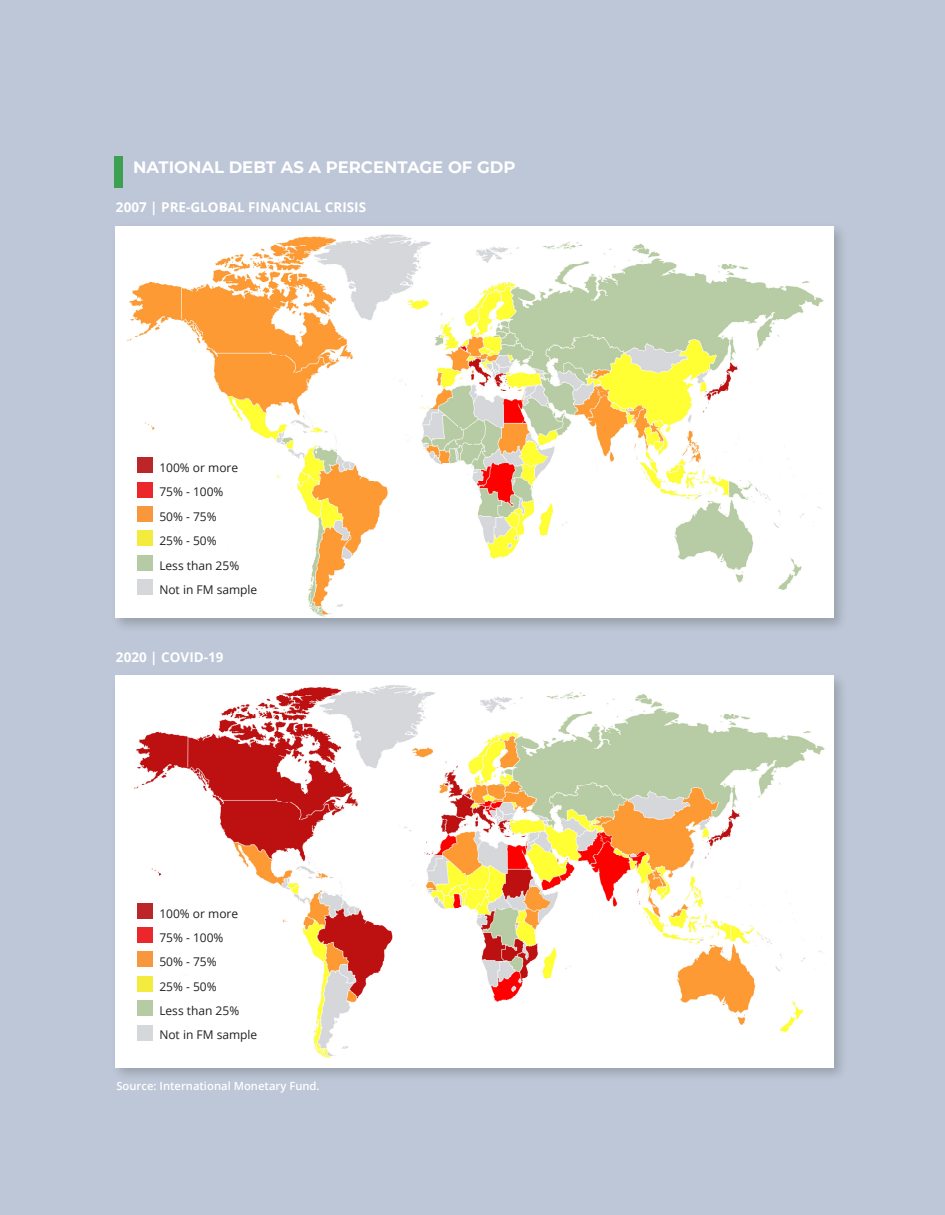
<style>
.page{position:relative;width:945px;height:1215px;background:#bec7d7}
.page>*{position:absolute;margin:0;border:0;box-sizing:border-box;transform-origin:0 0}
.t1{font:700 16.5px "Montserrat";color:#fff}
.t2{font:700 13.5px "Open Sans";color:#fff}
.t3{font:12px/24.5px "Open Sans";color:#231f20}
.t4{font:600 11.25px "Open Sans";color:#fff}
</style>
<div class="page">
<img style="left:118px;top:226px;width:724px;height:401px">
<img style="left:115px;top:226px;width:718px;height:392px">
<div style="left:115px;top:559px;width:106px;height:59px;background:#fff"></div>
<div style="left:137px;top:457px;width:16px;height:16px;background:#bc262a"></div>
<div style="left:137px;top:482px;width:16px;height:15px;background:#ec272b"></div>
<div style="left:137px;top:506px;width:16px;height:16px;background:#f8973b"></div>
<div style="left:137px;top:531px;width:16px;height:15px;background:#f3eb3d"></div>
<div style="left:137px;top:555px;width:16px;height:15px;background:#b5cba3"></div>
<div style="left:137px;top:579px;width:16px;height:16px;background:#d6d7da"></div>
<img style="left:115px;top:675px;width:727px;height:401px">
<img style="left:115px;top:676px;width:718px;height:392px">
<div style="left:115px;top:1002px;width:106px;height:65px;background:#fff"></div>
<div style="left:137px;top:903px;width:16px;height:15px;background:#bc262a"></div>
<div style="left:137px;top:927px;width:16px;height:16px;background:#ec272b"></div>
<div style="left:137px;top:952px;width:16px;height:15px;background:#f8973b"></div>
<div style="left:137px;top:976px;width:16px;height:16px;background:#f3eb3d"></div>
<div style="left:137px;top:1000px;width:16px;height:16px;background:#b5cba3"></div>
<div style="left:137px;top:1025px;width:16px;height:15px;background:#d6d7da"></div>
<div style="left:114px;top:156px;width:9px;height:31px;background:#3d9f50"></div>
<h1 class="t1" style="left:133px;top:155px;width:384px">NATIONAL DEBT AS A PERCENTAGE OF GDP</h1>
<p class="t2" style="left:116px;top:198px;width:252px">2007 | PRE-GLOBAL FINANCIAL CRISIS</p>
<p class="t3" style="left:159px;top:455px;width:100px">100% or more<br>75% - 100%<br>50% - 75%<br>25% - 50%<br>Less than 25%<br>Not in FM sample</p>
<p class="t2" style="left:116px;top:648px;width:109px">2020 | COVID-19</p>
<p class="t3" style="left:159px;top:901px;width:100px">100% or more<br>75% - 100%<br>50% - 75%<br>25% - 50%<br>Less than 25%<br>Not in FM sample</p>
<p class="t4" style="left:116px;top:1079px;width:205px">Source: International Monetary Fund.</p>
</div>
